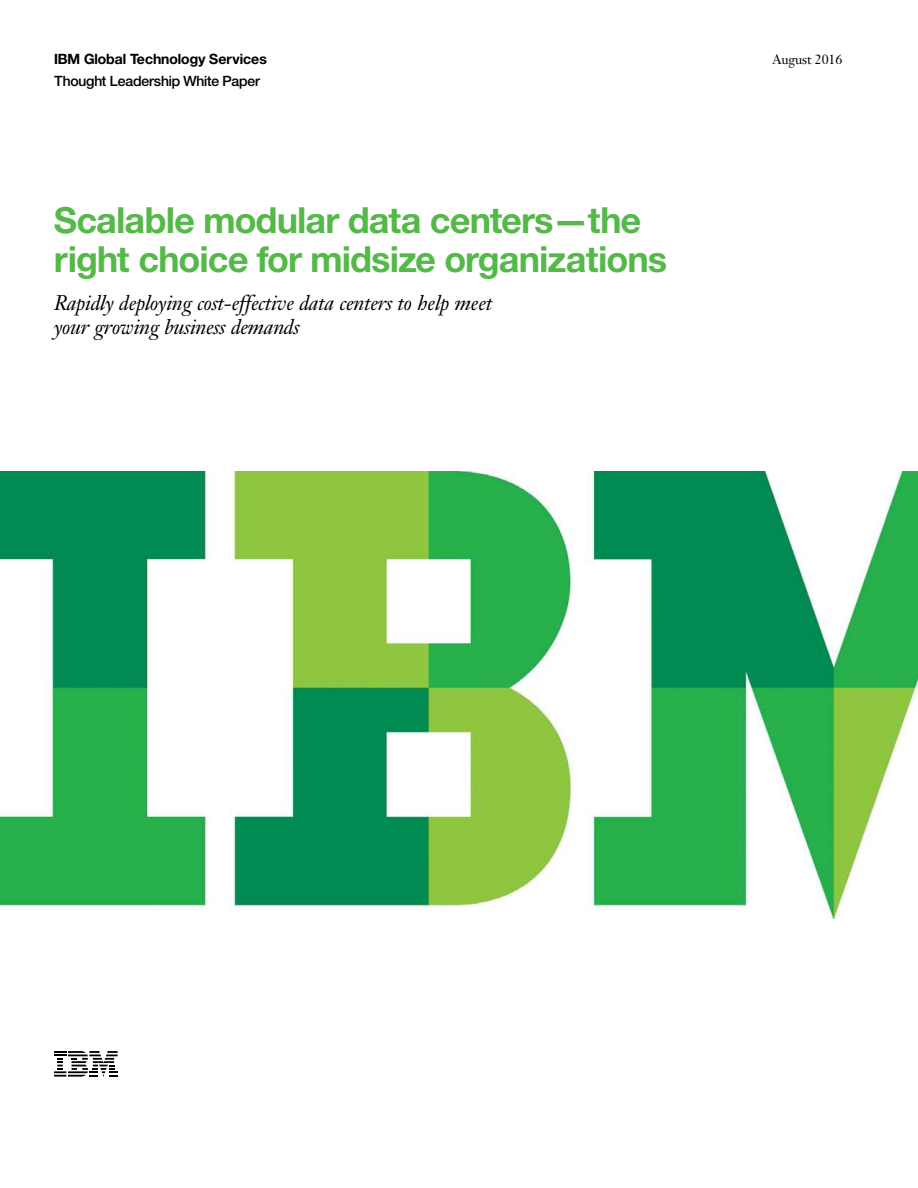
<style>
.page{position:relative;width:918px;height:1188px;background:#fff}
.page>*{position:absolute;margin:0;border:0;box-sizing:border-box;transform-origin:0 0}
.t1{font:700 36px/39px "Helv Neuefor IBM";letter-spacing:-.01em;color:#54b948}
.t2{font:italic 21px/24px "Janson Text LT Pro";letter-spacing:-.015em;color:#000}
.t3{font:700 14.25px/21.9px "Helv Neuefor IBM";color:#000}
.t4{font:13.5px "Janson Text LT Pro";letter-spacing:-.015em;color:#000}
.s1{font-weight:500}
</style>
<div class="page">
<img style="left:0;top:472px;width:918px;height:446px">
<svg style="left:54px;top:1051px;width:64px;height:26px"></svg>
<p class="t3" style="left:54px;top:48px;width:214px">IBM Global Technology Services<br><span class="s1">Thought Leadership White Paper</span></p>
<p class="t4" style="left:773px;top:51px;width:71px">August 2016</p>
<h1 class="t1" style="left:54px;top:200px;width:614px">Scalable modular data centers—the right choice for midsize organizations</h1>
<h2 class="t2" style="left:54px;top:291px;width:440px">Rapidly deploying cost-effective data centers to help meet your growing business demands</h2>
</div>
